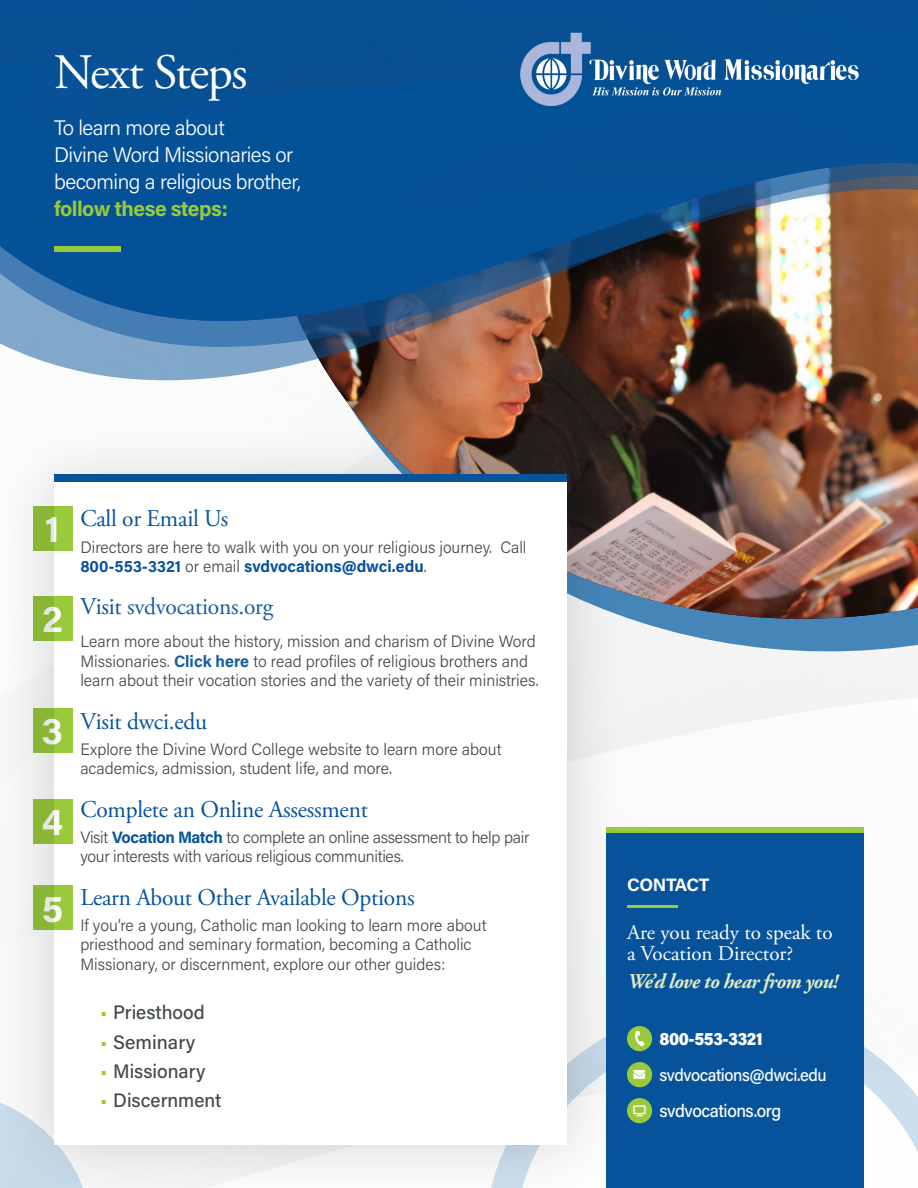
<style>
.page{position:relative;width:918px;height:1188px;background:#fff}
.page>*{position:absolute;margin:0;border:0;box-sizing:border-box;transform-origin:0 0}
.t1{font:49.5px "Adobe Garamond Pro";letter-spacing:-.025em;color:#fff}
.t2{font:700 37.65px "Acumin Pro";color:#fff}
.Subs{font:24px "Adobe Garamond Pro";letter-spacing:-.01em;color:#07539b}
.Subs-2{font:24px "Adobe Garamond Pro";letter-spacing:-.01em;color:#175d9e}
.t3{font:300 21px/27px "Acumin Pro";letter-spacing:-.025em;color:#fff}
.t4{font:21px/21px "Adobe Garamond Pro";color:#fff}
.t5{font:italic 700 21px "Adobe Garamond Pro";letter-spacing:-.025em;color:#dfecc5}
.t6{font:500 19.5px "Acumin Pro";color:#42494e}
.t7{font:500 18px "Acumin Pro";letter-spacing:-.03em;color:#fff;scale:.95 1}
.t8{font:900 18px "Acumin Pro";letter-spacing:-.02em;color:#fff;scale:.9 1}
.t9{font:700 18px "Acumin Pro";letter-spacing:-.025em;color:#fff}
.t10{font:500 17.25px "Acumin Pro";letter-spacing:-.025em;color:#fff;scale:.95 1}
.aboot{font:300 16.5px/19.5px "Acumin Pro";color:#42494e}
.Subs-3{font:300 16.5px/19.5px "Acumin Pro";color:#42494e}
.aboot-2{font:300 16.5px/19.5px "Acumin Pro";letter-spacing:-.02em;color:#42494e}
.s1{font-weight:700;color:#99ca3b}
.s2{font-weight:700;color:#07539b}
.s3{color:#07539b}
.s4{font-weight:700;color:#175d9e}
.s5{color:#99ca3b}
</style>
<div class="page">
<svg style="left:626px;top:644px;width:292px;height:32px;fill:#f3f4f4"></svg>
<img style="left:626px;top:558px;width:292px;height:64px">
<img style="left:0;top:377px;width:918px;height:181px">
<img style="left:0;top:0;width:918px;height:377px">
<svg style="left:864px;top:1004px;width:54px;height:149px"></svg>
<div style="left:54px;top:246px;width:66px;height:6px;background:#99ca3b"></div>
<div style="left:607px;top:827px;width:257px;height:361px;background:#07539b"></div>
<hr style="left:627px;top:905px;width:51px;height:3px;background:#99ca3b">
<div style="left:627px;top:1026px;width:25px;height:25px;background:#99ca3b;border-radius:50%"></div>
<div style="left:627px;top:1062px;width:25px;height:25px;background:#99ca3b;border-radius:50%"></div>
<div style="left:627px;top:1098px;width:25px;height:25px;background:#99ca3b;border-radius:50%"></div>
<svg style="left:635px;top:1031px;width:10px;height:16px"></svg>
<svg style="left:633px;top:1070px;width:12px;height:9px"></svg>
<svg style="left:633px;top:1105px;width:13px;height:11px"></svg>
<div style="left:607px;top:827px;width:257px;height:5px;background:#99ca3b"></div>
<img style="left:521px;top:27px;width:338px;height:78px">
<div style="left:0;top:423px;width:626px;height:765px;background:#231f20;opacity:.19"></div>
<div style="left:54px;top:482px;width:513px;height:662px;background:#fff"></div>
<div style="left:33px;top:506px;width:39px;height:45px;background:#99ca3b"></div>
<div style="left:33px;top:506px;width:21px;height:45px;background:#89b635"></div>
<div style="left:33px;top:596px;width:39px;height:44px;background:#99ca3b"></div>
<div style="left:33px;top:596px;width:21px;height:44px;background:#89b635"></div>
<div style="left:33px;top:708px;width:39px;height:44px;background:#99ca3b"></div>
<div style="left:33px;top:708px;width:21px;height:44px;background:#89b635"></div>
<div style="left:33px;top:799px;width:39px;height:44px;background:#99ca3b"></div>
<div style="left:33px;top:799px;width:21px;height:44px;background:#89b635"></div>
<div style="left:33px;top:886px;width:39px;height:44px;background:#99ca3b"></div>
<div style="left:33px;top:886px;width:21px;height:44px;background:#89b635"></div>
<div style="left:54px;top:475px;width:513px;height:7px;background:#07539b"></div>
<p class="t1" style="left:54px;top:42px;width:195px">Next Steps</p>
<p class="t3" style="left:54px;top:113px;width:248px">To learn more about<br>Divine Word Missionaries or becoming a religious brother, <span class="s1">follow these steps:</span></p>
<p class="t2" style="left:45px;top:503px;width:17px">1</p>
<p class="t2" style="left:42px;top:592px;width:22px">2</p>
<p class="t2" style="left:42px;top:704px;width:23px">3</p>
<p class="t2" style="left:42px;top:795px;width:23px">4</p>
<p class="t2" style="left:42px;top:882px;width:23px">5</p>
<p class="Subs" style="left:80px;top:504px;width:150px">Call or Email Us</p>
<p class="aboot" style="left:80px;top:536px;width:448px">Directors are here to walk with you on your religious journey. Call<br><span class="s2">800-553-3321</span> or email <span class="s2">svdvocations@dwci.edu</span>.</p>
<p class="Subs-2" style="left:80px;top:592px;width:194px"><span class="s3">Visit</span> svdvocations.org</p>
<p class="Subs-3" style="left:80px;top:631px;width:460px">Learn more about the history, mission and charism of Divine Word<br>Missionaries. <span class="s4">Click here</span> to read profiles of religious brothers and learn about their vocation stories and the variety of their ministries.</p>
<p class="Subs" style="left:80px;top:707px;width:128px">Visit dwci.edu</p>
<p class="aboot" style="left:80px;top:739px;width:423px">Explore the Divine Word College website to learn more about academics, admission, student life, and more.</p>
<p class="Subs" style="left:80px;top:795px;width:289px">Complete an Online Assessment</p>
<p class="aboot-2" style="left:80px;top:827px;width:451px">Visit <span class="s2">Vocation Match</span> to complete an online assessment to help pair your interests with various religious communities.</p>
<p class="Subs" style="left:80px;top:883px;width:336px">Learn About Other Available Options</p>
<p class="aboot" style="left:80px;top:915px;width:408px">If you’re a young, Catholic man looking to learn more about priesthood and seminary formation, becoming a Catholic<br>Missionary, or discernment, explore our other guides:</p>
<p class="t6" style="left:100px;top:999px;width:106px"><span class="s5">•</span> Priesthood</p>
<p class="t6" style="left:100px;top:1028px;width:97px"><span class="s5">•</span> Seminary</p>
<p class="t6" style="left:100px;top:1058px;width:107px"><span class="s5">•</span> Missionary</p>
<p class="t6" style="left:100px;top:1087px;width:123px"><span class="s5">•</span> Discernment</p>
<p class="t9" style="left:627px;top:873px;width:84px">CONTACT</p>
<p class="t4" style="left:627px;top:923px;width:207px">Are you ready to speak to a Vocation Director?</p>
<p class="t5" style="left:627px;top:969px;width:213px">We’d love to hear from you!</p>
<p class="t8" style="left:659px;top:1026px;width:116px">800-553-3321</p>
<p class="t10" style="left:659px;top:1063px;width:178px">svdvocations@dwci.edu</p>
<p class="t7" style="left:659px;top:1098px;width:130px">svdvocations.org</p>
</div>
